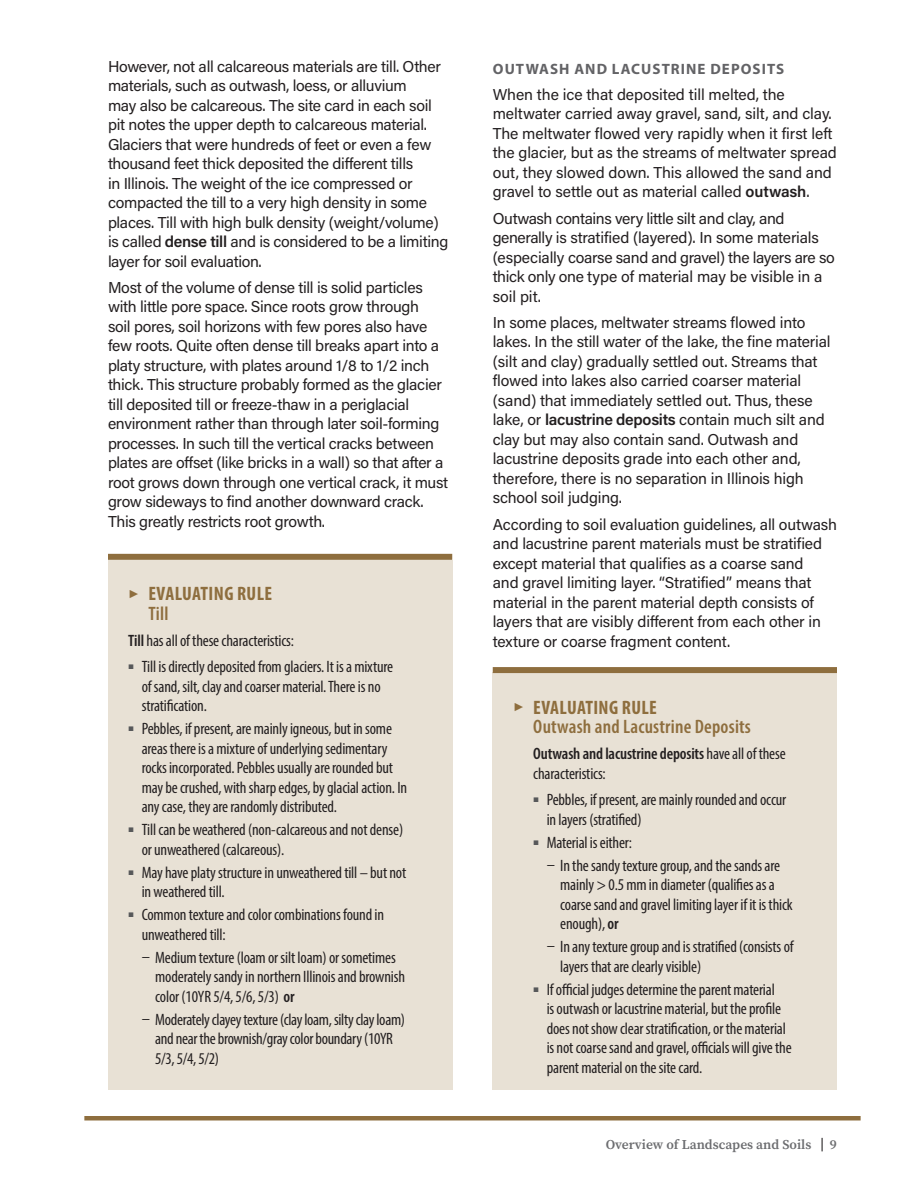
<style>
.page{position:relative;width:918px;height:1188px;background:#fff}
.page>*{position:absolute;margin:0;border:0;box-sizing:border-box;transform-origin:0 0}
.JR-Heading{font:600 condensed 19.5px/19.5px "Myriad Pro";letter-spacing:.01em;color:#8e6e3e}
.JR-Heading-2{font:700 condensed 19.5px/19.5px "Myriad Pro";letter-spacing:.02em;color:#8e6e3e}
.JR-body{font:condensed 16.5px/19.5px "Myriad Pro";letter-spacing:-.01em;color:#231f20}
.Body{font:15.75px/19.5px "Acumin Pro";letter-spacing:-.015em;color:#231f20}
.t1{font:700 15px "Myriad Pro";letter-spacing:.07em;color:#636366}
.t2{font:600 13.5px "Source Serif Pro";color:#6c6d70}
.s1{font-weight:600}
.s2{font-family:"Arial";font-stretch:normal;font-size:11.7px}
.s3{font-family:"Arial";font-weight:700;font-stretch:normal;font-size:11.7px}
.s4{font-weight:700}
.s5{color:#231f20}
</style>
<div class="page">
<hr style="left:84px;top:1116px;width:777px;height:4px;background:#8e6e3e">
<div style="left:493px;top:672px;width:344px;height:417px;background:#e8e1d5"></div>
<div style="left:108px;top:560px;width:344px;height:529px;background:#e8e1d5"></div>
<div style="left:108px;top:554px;width:344px;height:6px;background:#8e6e3e"></div>
<div style="left:493px;top:667px;width:344px;height:6px;background:#8e6e3e"></div>
<p class="Body" style="left:108px;top:56px;width:342px">However, not all calcareous materials are till. Other materials, such as outwash, loess, or alluvium<br>may also be calcareous. The site card in each soil pit notes the upper depth to calcareous material.<br>Glaciers that were hundreds of feet or even a few thousand feet thick deposited the different tills<br>in Illinois. The weight of the ice compressed or compacted the till to a very high density in some places. Till with high bulk density (weight/volume) is called <span class="s1">dense till</span> and is considered to be a limiting layer for soil evaluation.</p>
<p class="Body" style="left:108px;top:277px;width:342px">Most of the volume of dense till is solid particles with little pore space. Since roots grow through<br>soil pores, soil horizons with few pores also have few roots. Quite often dense till breaks apart into a platy structure, with plates around 1/8 to 1/2 inch thick. This structure probably formed as the glacier till deposited till or freeze-thaw in a periglacial environment rather than through later soil-forming processes. In such till the vertical cracks between plates are offset (like bricks in a wall) so that after a root grows down through one vertical crack, it must grow sideways to find another downward crack.<br>This greatly restricts root growth.</p>
<p class="JR-Heading-2" style="left:148px;top:584px;width:125px;text-indent:-20px"><span class="s2">►</span> EVALUATING RULE<br><span class="s1">Till</span></p>
<p class="JR-body" style="left:128px;top:631px;width:167px"><span class="s1">Till</span> has all of these characteristics:</p>
<p class="JR-body" style="left:142px;top:657px;width:253px;text-indent:-14px"><sup>■</sup> Till is directly deposited from glaciers. It is a mixture of sand, silt, clay and coarser material. There is no stratification.</p>
<p class="JR-body" style="left:142px;top:719px;width:267px;text-indent:-14px"><sup>■</sup> Pebbles, if present, are mainly igneous, but in some areas there is a mixture of underlying sedimentary rocks incorporated. Pebbles usually are rounded but may be crushed, with sharp edges, by glacial action. In any case, they are randomly distributed.</p>
<p class="JR-body" style="left:142px;top:820px;width:263px;text-indent:-14px"><sup>■</sup> Till can be weathered (non-calcareous and not dense) or unweathered (calcareous).</p>
<p class="JR-body" style="left:142px;top:862px;width:266px;text-indent:-14px"><sup>■</sup> May have platy structure in unweathered till – but not in weathered till.</p>
<p class="JR-body" style="left:142px;top:905px;width:244px;text-indent:-14px"><sup>■</sup> Common texture and color combinations found in unweathered till:</p>
<p class="JR-body" style="left:155px;top:947px;width:251px;text-indent:-13px">ū Medium texture (loam or silt loam) or sometimes moderately sandy in northern Illinois and brownish color (10YR 5/4, 5/6, 5/3) <span class="s1">or</span></p>
<p class="JR-body" style="left:155px;top:1009px;width:251px;text-indent:-13px">ū Moderately clayey texture (clay loam, silty clay loam) and near the brownish/gray color boundary (10YR<br>5/3, 5/4, 5/2)</p>
<h3 class="t1" style="left:493px;top:59px;width:293px">OUTWASH AND LACUSTRINE DEPOSITS</h3>
<p class="Body" style="left:493px;top:84px;width:346px">When the ice that deposited till melted, the meltwater carried away gravel, sand, silt, and clay.<br>The meltwater flowed very rapidly when it first left the glacier, but as the streams of meltwater spread out, they slowed down. This allowed the sand and gravel to settle out as material called <span class="s1">outwash</span>.</p>
<p class="Body" style="left:493px;top:208px;width:344px">Outwash contains very little silt and clay, and generally is stratified (layered). In some materials (especially coarse sand and gravel) the layers are so thick only one type of material may be visible in a soil pit.</p>
<p class="Body" style="left:493px;top:312px;width:339px">In some places, meltwater streams flowed into lakes. In the still water of the lake, the fine material (silt and clay) gradually settled out. Streams that flowed into lakes also carried coarser material (sand) that immediately settled out. Thus, these lake, or <span class="s1">lacustrine deposits</span> contain much silt and clay but may also contain sand. Outwash and lacustrine deposits grade into each other and, therefore, there is no separation in Illinois high school soil judging.</p>
<p class="Body" style="left:493px;top:514px;width:346px">According to soil evaluation guidelines, all outwash and lacustrine parent materials must be stratified except material that qualifies as a coarse sand<br>and gravel limiting layer. “Stratified” means that material in the parent material depth consists of layers that are visibly different from each other in texture or coarse fragment content.</p>
<p class="JR-Heading" style="left:533px;top:697px;width:219px;text-indent:-20px"><span class="s3">►</span> <span class="s4">EVALUATING RULE<br></span>Outwash and Lacustrine Deposits</p>
<p class="JR-body" style="left:533px;top:744px;width:254px"><span class="s1">Outwash and lacustrine deposits</span> have all of these characteristics:</p>
<p class="JR-body" style="left:547px;top:790px;width:241px;text-indent:-14px"><sup>■</sup> Pebbles, if present, are mainly rounded and occur in layers (stratified)</p>
<p class="JR-body" style="left:533px;top:832px;width:100px"><sup>■</sup> Material is either:</p>
<p class="JR-body" style="left:560px;top:855px;width:234px;text-indent:-13px">ū In the sandy texture group, and the sands are mainly &gt; 0.5 mm in diameter (qualifies as a coarse sand and gravel limiting layer if it is thick enough), <span class="s1">or</span></p>
<p class="JR-body" style="left:560px;top:937px;width:235px;text-indent:-13px">ū In any texture group and is stratified (consists of layers that are clearly visible)</p>
<p class="JR-body" style="left:547px;top:979px;width:246px;text-indent:-14px"><sup>■</sup> If official judges determine the parent material<br>is outwash or lacustrine material, but the profile does not show clear stratification, or the material is not coarse sand and gravel, officials will give the parent material on the site card.</p>
<p class="t2" style="left:606px;top:1135px;width:233px">Overview of Landscapes and Soils <span class="s5">|</span> 9</p>
</div>
